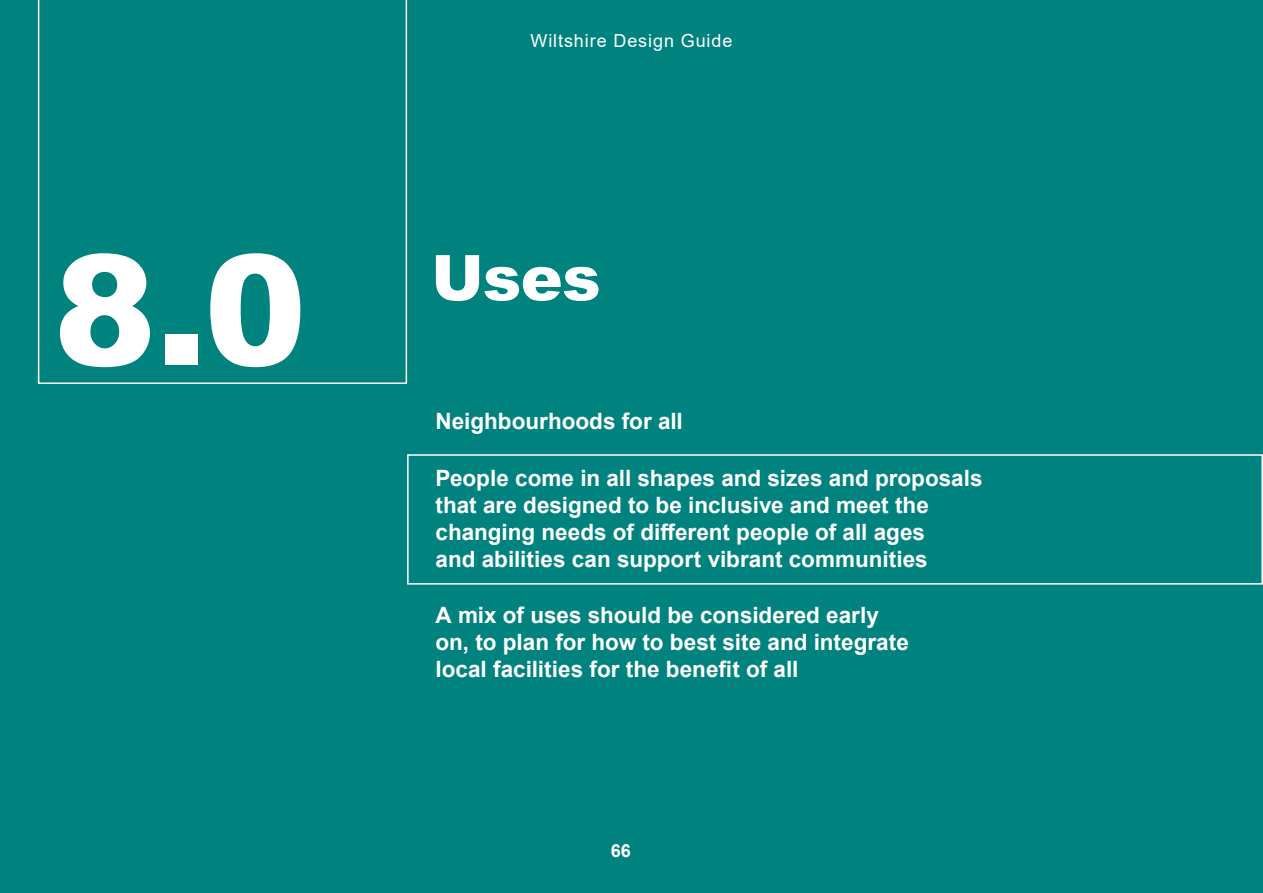
<style>
.page{position:relative;width:1263px;height:893px;background:#00827f}
.page>*{position:absolute;margin:0;border:0;box-sizing:border-box;transform-origin:0 0}
.H2_Section_number{font:900 153.9px "Arial";color:#fff}
.H2_section_divider{font:900 63px "Arial";color:#fff}
.body_-_divider_info{font:700 22.5px/27px "Arial";color:#fff}
.t1{font:18px "Arial";letter-spacing:.05em;color:#fff}
.t2{font:700 18px "Arial";color:#fff}
</style>
<div class="page">
<svg style="left:38px;top:0;width:369px;height:384px"></svg>
<div style="left:407px;top:454px;width:856px;height:131px;border:2px solid #fff"></div>
<p class="t1" style="left:530px;top:28px;width:203px">Wiltshire Design Guide</p>
<p class="H2_Section_number" style="left:54px;top:199px;width:254px">8.0</p>
<h2 class="H2_section_divider" style="left:431px;top:232px;width:171px">Uses</h2>
<p class="body_-_divider_info" style="left:435px;top:408px;width:249px">Neighbourhoods for all</p>
<p class="body_-_divider_info" style="left:435px;top:464px;width:548px">People come in all shapes and sizes and proposals that are designed to be inclusive and meet the changing needs of different people of all ages<br>and abilities can support vibrant communities</p>
<p class="body_-_divider_info" style="left:435px;top:602px;width:475px">A mix of uses should be considered early on, to plan for how to best site and integrate local facilities for the benefit of all</p>
<p class="t2" style="left:611px;top:838px;width:22px">66</p>
</div>
